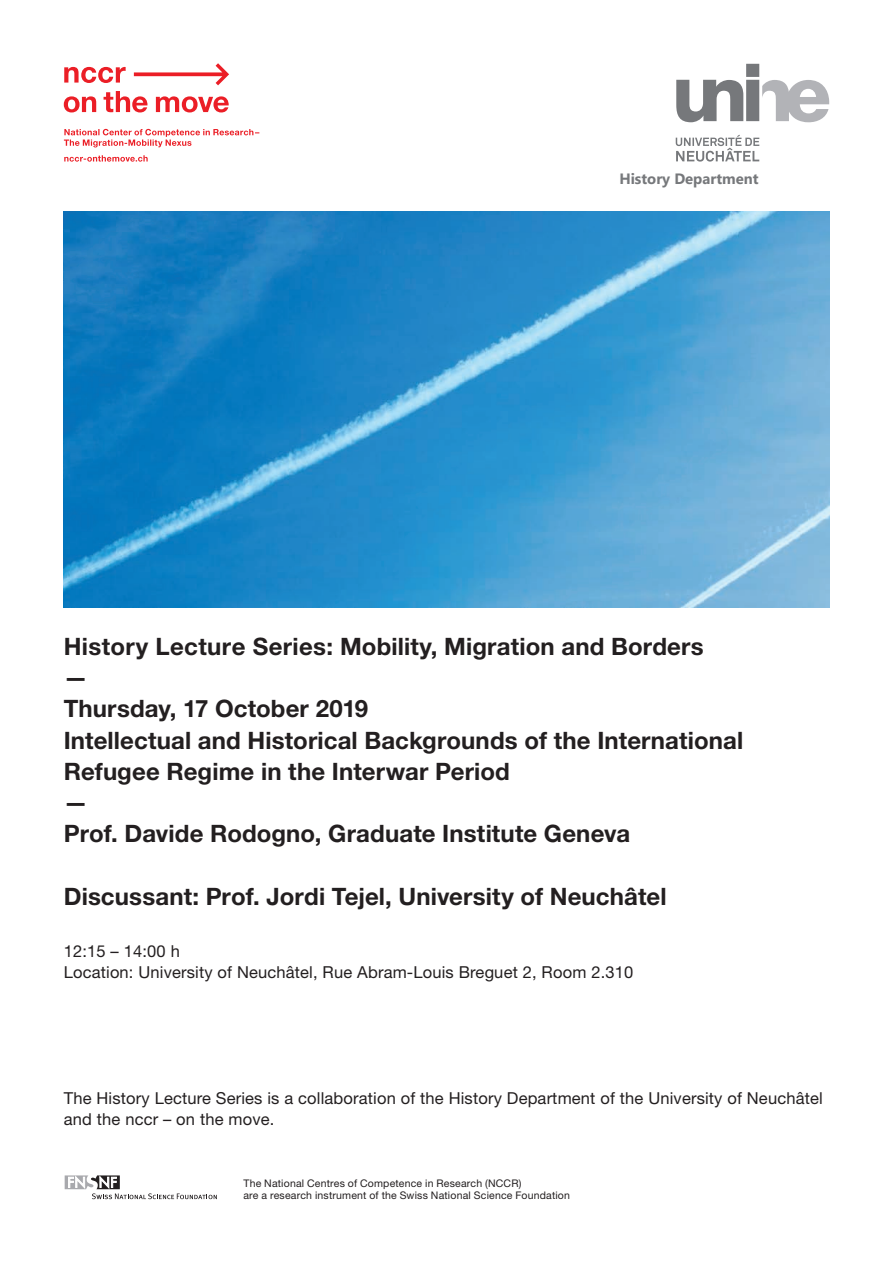
<style>
.page{position:relative;width:893px;height:1263px;background:#fff}
.page>*{position:absolute;margin:0;border:0;box-sizing:border-box;transform-origin:0 0}
.t1{font:700 24px/31.2px "Helvetica Neue LT Std";letter-spacing:.005em;color:#231f20}
.t2{font:16.5px/21px "Helvetica Neue LT Std";letter-spacing:.01em;color:#231f20}
.t3{font:700 15px "Microsoft Phags Pa";color:#76787b}
.t4{font:10.5px "Helvetica Neue LT Std";letter-spacing:.015em;color:#231f20}
</style>
<div class="page">
<img style="left:64px;top:212px;width:765px;height:395px">
<svg style="left:64px;top:1175px;width:1px;height:14px"></svg>
<svg style="left:65px;top:1175px;width:152px;height:24px"></svg>
<svg style="left:64px;top:67px;width:62px;height:16px"></svg>
<svg style="left:64px;top:96px;width:32px;height:16px"></svg>
<svg style="left:104px;top:91px;width:44px;height:21px"></svg>
<svg style="left:156px;top:96px;width:73px;height:16px"></svg>
<svg style="left:134px;top:63px;width:95px;height:22px"></svg>
<svg style="left:64px;top:155px;width:84px;height:7px"></svg>
<svg style="left:64px;top:129px;width:195px;height:18px"></svg>
<svg style="left:676px;top:64px;width:153px;height:58px"></svg>
<svg style="left:676px;top:135px;width:83px;height:27px"></svg>
<p class="t3" style="left:619px;top:168px;width:141px">History Department</p>
<p class="t1" style="left:64px;top:630px;width:641px">History Lecture Series: Mobility, Migration and Borders</p>
<p class="t1" style="left:64px;top:661px;width:25px">—</p>
<p class="t1" style="left:64px;top:693px;width:306px">Thursday, 17 October 2019</p>
<p class="t1" style="left:64px;top:724px;width:681px">Intellectual and Historical Backgrounds of the International<br>Refugee Regime in the Interwar Period</p>
<p class="t1" style="left:64px;top:786px;width:25px">—</p>
<p class="t1" style="left:64px;top:817px;width:568px">Prof. Davide Rodogno, Graduate Institute Geneva</p>
<p class="t1" style="left:64px;top:880px;width:604px">Discussant: Prof. Jordi Tejel, University of Neuchâtel</p>
<p class="t2" style="left:64px;top:940px;width:571px">12:15 – 14:00 h<br>Location: University of Neuchâtel, Rue Abram-Louis Breguet 2, Room 2.310</p>
<p class="t2" style="left:64px;top:1087px;width:760px">The History Lecture Series is a collaboration of the History Department of the University of Neuchâtel and the nccr – on the move.</p>
<p class="t4" style="left:243px;top:1176px;width:279px">The National Centres of Competence in Research (NCCR)</p>
<p class="t4" style="left:243px;top:1189px;width:328px">are a research instrument of the Swiss National Science Foundation</p>
</div>
